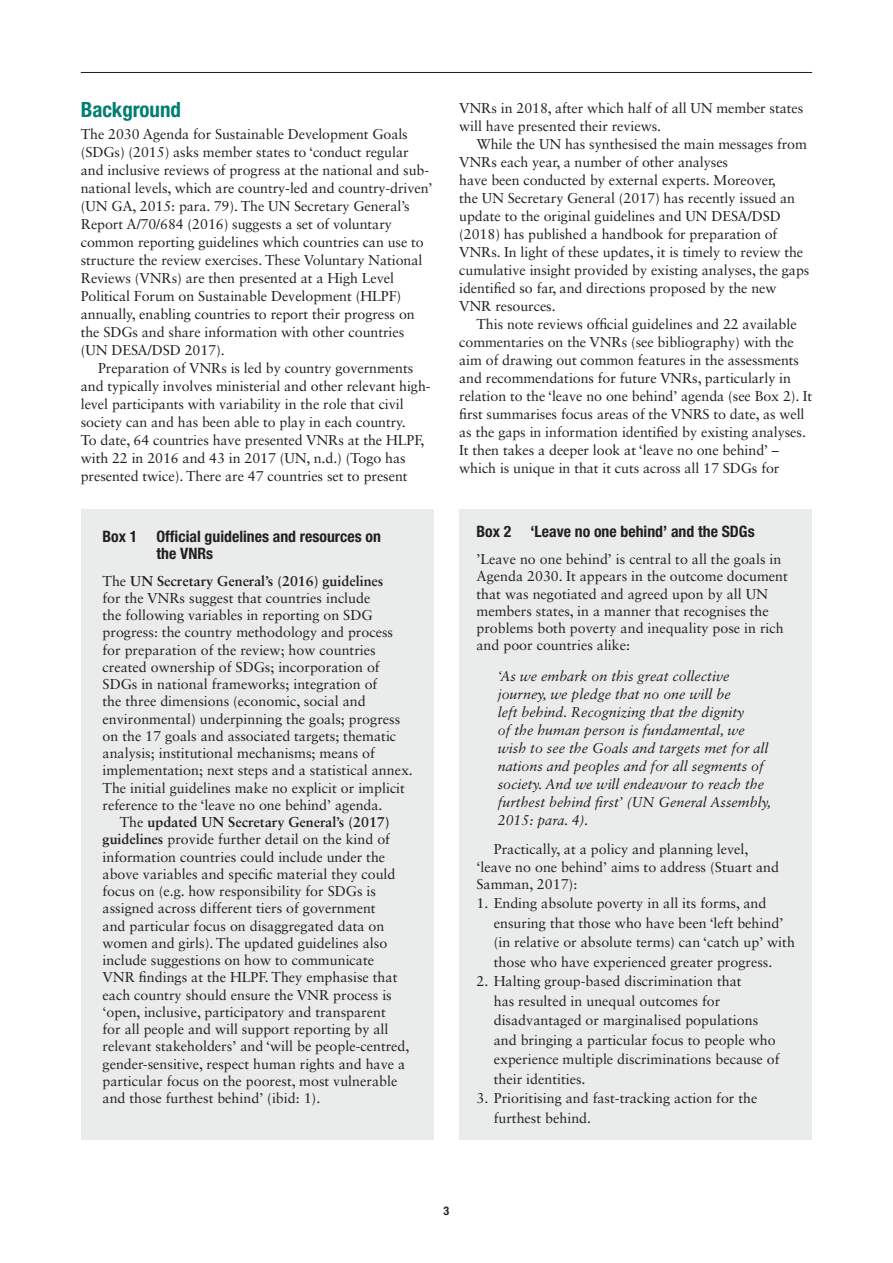
<style>
.page{position:relative;width:893px;height:1263px;background:#fff}
.page>*{position:absolute;margin:0;border:0;box-sizing:border-box;transform-origin:0 0}
.Heading_1{font:700 condensed 21px "Helvetica Neue LT Std";letter-spacing:-.005em;color:#007f71}
.t1{font:700 condensed 15.75px/17.2px "Helvetica Neue LT Std";color:#231f20}
.Body_text{font:14.25px/18px "Sabon LT Std";letter-spacing:-.005em;color:#231f20}
.Box_text{font:14.25px/17.2px "Sabon LT Std";color:#231f20}
.Box_text_first_parag{font:14.25px/17.2px "Sabon LT Std";color:#231f20}
.Body_first_paragraph{font:14.25px/18px "Sabon LT Std";letter-spacing:-.005em;color:#231f20}
.Box_block_quote{font:italic 14.25px/18px "Sabon LT Std";color:#231f20}
.t2{font:700 condensed 12px "Helvetica Neue LT Std";color:#231f20}
.s1{font-weight:700}
</style>
<div class="page">
<hr style="left:81px;top:72px;width:731px;height:1px;background:#231f20">
<div style="left:81px;top:509px;width:353px;height:631px;background:#eaebeb"></div>
<div style="left:459px;top:509px;width:353px;height:631px;background:#eaebeb"></div>
<p class="Heading_1" style="left:81px;top:97px;width:102px">Background</p>
<p class="Body_first_paragraph" style="left:81px;top:125px;width:353px">The 2030 Agenda for Sustainable Development Goals (SDGs) (2015) asks member states to ‘conduct regular and inclusive reviews of progress at the national and sub&shy;national levels, which are country-led and country-driven’ (UN GA, 2015: para. 79). The UN Secretary General’s Report A/70/684 (2016) suggests a set of voluntary common reporting guidelines which countries can use to structure the review exercises. These Voluntary National Reviews (VNRs) are then presented at a High Level Political Forum on Sustainable Development (HLPF) annually, enabling countries to report their progress on the SDGs and share information with other countries (UN DESA/DSD 2017).</p>
<p class="Body_text" style="left:81px;top:359px;width:351px;text-indent:17px">Preparation of VNRs is led by country governments and typically involves ministerial and other relevant high&shy;level participants with variability in the role that civil society can and has been able to play in each country.<br>To date, 64 countries have presented VNRs at the HLPF, with 22 in 2016 and 43 in 2017 (UN, n.d.) (Togo has presented twice). There are 47 countries set to present</p>
<p class="t1" style="left:157px;top:527px;width:226px;text-indent:-54px">Box 1 Official guidelines and resources on the VNRs</p>
<p class="Box_text_first_parag" style="left:103px;top:572px;width:312px">The <span class="s1">UN Secretary General’s (2016) guidelines<br></span>for the VNRs suggest that countries include<br>the following variables in reporting on SDG progress: the country methodology and process for preparation of the review; how countries created ownership of SDGs; incorporation of SDGs in national frameworks; integration of<br>the three dimensions (economic, social and environmental) underpinning the goals; progress on the 17 goals and associated targets; thematic analysis; institutional mechanisms; means of implementation; next steps and a statistical annex.<br>The initial guidelines make no explicit or implicit reference to the ‘leave no one behind’ agenda.</p>
<p class="Box_text" style="left:103px;top:813px;width:308px;text-indent:17px">The <span class="s1">updated UN Secretary General’s (2017) guidelines</span> provide further detail on the kind of information countries could include under the above variables and specific material they could focus on (e.g. how responsibility for SDGs is assigned across different tiers of government<br>and particular focus on disaggregated data on women and girls). The updated guidelines also include suggestions on how to communicate VNR findings at the HLPF. They emphasise that each country should ensure the VNR process is ‘open, inclusive, participatory and transparent<br>for all people and will support reporting by all relevant stakeholders’ and ‘will be people-centred, gender-sensitive, respect human rights and have a particular focus on the poorest, most vulnerable and those furthest behind’ (ibid: 1).</p>
<p class="Body_text" style="left:459px;top:99px;width:346px">VNRs in 2018, after which half of all UN member states will have presented their reviews.</p>
<p class="Body_text" style="left:459px;top:135px;width:352px;text-indent:17px">While the UN has synthesised the main messages from VNRs each year, a number of other analyses<br>have been conducted by external experts. Moreover,<br>the UN Secretary General (2017) has recently issued an update to the original guidelines and UN DESA/DSD (2018) has published a handbook for preparation of VNRs. In light of these updates, it is timely to review the cumulative insight provided by existing analyses, the gaps identified so far, and directions proposed by the new VNR resources.</p>
<p class="Body_text" style="left:459px;top:315px;width:354px;text-indent:17px">This note reviews official guidelines and 22 available commentaries on the VNRs (see bibliography) with the aim of drawing out common features in the assessments and recommendations for future VNRs, particularly in relation to the ‘leave no one behind’ agenda (see Box 2). It first summarises focus areas of the VNRS to date, as well as the gaps in information identified by existing analyses.<br>It then takes a deeper look at ‘leave no one behind’ – which is unique in that it cuts across all 17 SDGs for</p>
<p class="t1" style="left:476px;top:523px;width:280px">Box 2 ‘Leave no one behind’ and the SDGs</p>
<p class="Box_text_first_parag" style="left:476px;top:550px;width:313px">’Leave no one behind’ is central to all the goals in Agenda 2030. It appears in the outcome document that was negotiated and agreed upon by all UN members states, in a manner that recognises the problems both poverty and inequality pose in rich and poor countries alike:</p>
<p class="Box_block_quote" style="left:498px;top:667px;width:275px">‘As we embark on this great collective journey, we pledge that no one will be<br>left behind. Recognizing that the dignity<br>of the human person is fundamental, we wish to see the Goals and targets met for all nations and peoples and for all segments of society. And we will endeavour to reach the furthest behind first’ (UN General Assembly, 2015: para. 4).</p>
<p class="Box_text" style="left:476px;top:841px;width:304px;text-indent:17px">Practically, at a policy and planning level, ‘leave no one behind’ aims to address (Stuart and<br>Samman, 2017):</p>
<p class="Box_text" style="left:494px;top:893px;width:303px;line-height:19.5px;text-indent:-17px">1. Ending absolute poverty in all its forms, and ensuring that those who have been ‘left behind’ (in relative or absolute terms) can ‘catch up’ with those who have experienced greater progress.</p>
<p class="Box_text" style="left:494px;top:971px;width:287px;line-height:19.5px;text-indent:-17px">2. Halting group-based discrimination that<br>has resulted in unequal outcomes for disadvantaged or marginalised populations and bringing a particular focus to people who experience multiple discriminations because of their identities.</p>
<p class="Box_text" style="left:494px;top:1088px;width:265px;line-height:19.5px;text-indent:-17px">3. Prioritising and fast-tracking action for the furthest behind.</p>
<p class="t2" style="left:444px;top:1203px;width:7px">3</p>
</div>
